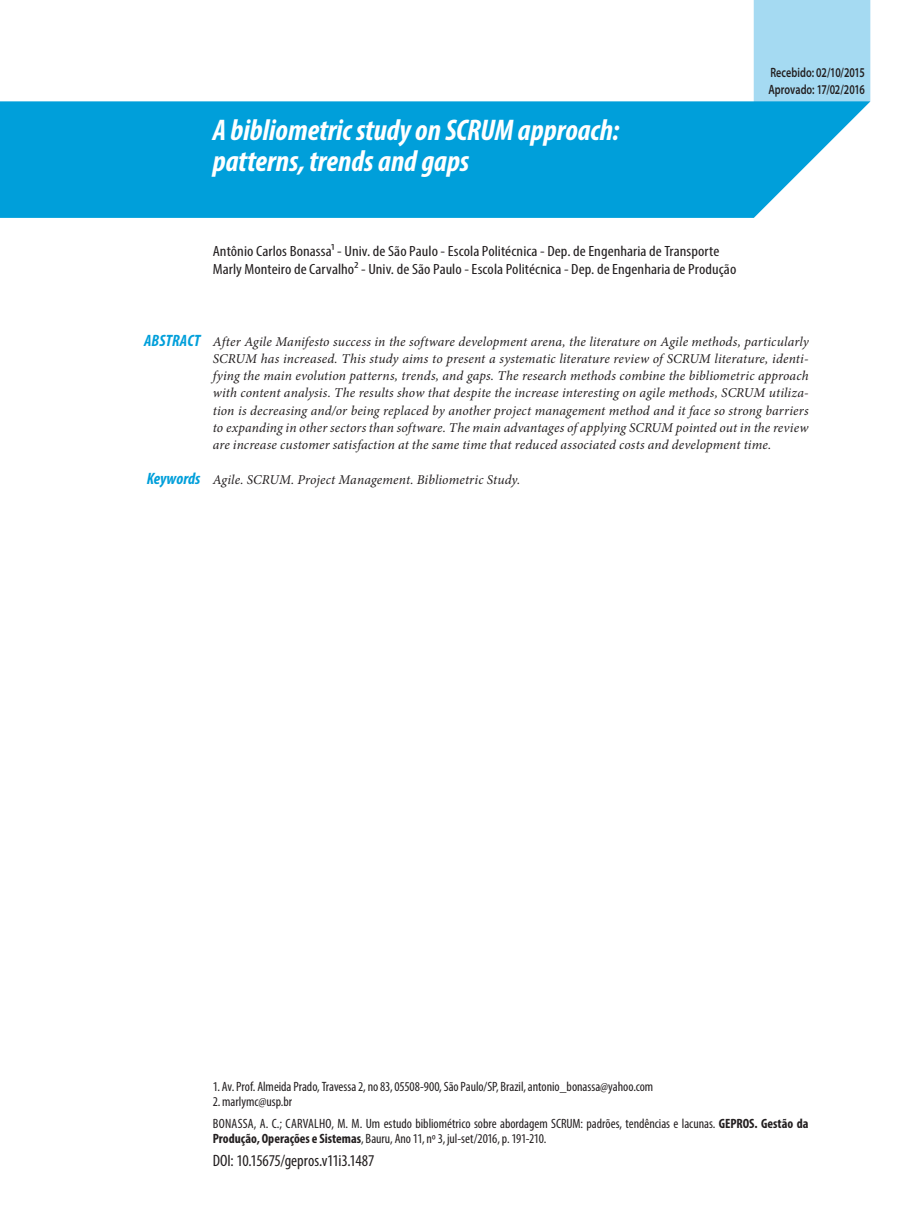
<style>
.page{position:relative;width:915px;height:1212px;background:#fff}
.page>*{position:absolute;margin:0;border:0;box-sizing:border-box;transform-origin:0 0}
.titulo_do_artigo{font:italic 700 condensed 30px "Myriad Pro";letter-spacing:-.005em;color:#fff}
.referencia_GEPROS{font:condensed 16.5px "Myriad Pro";color:#231f20}
.t1{font:italic 700 condensed 16.5px "Myriad Pro";letter-spacing:.005em;color:#009fda}
.autores{font:condensed 14.85px "Myriad Pro";letter-spacing:.005em;color:#231f20;scale:1.11 1}
.resumo_abstract{font:italic 13.5px/17.2px "Minion Pro";letter-spacing:.01em;color:#231f20;text-align:justify}
.referencia_GEPROS-2{font:condensed 13.5px/15px "Myriad Pro";color:#231f20}
.resumo_abstract-2{font:600 13.5px "Myriad Pro";color:#231f20;scale:.75 1}
.s1{font-weight:700}
</style>
<div class="page">
<div style="left:753px;top:0;width:117px;height:101px;background:#a5daf2"></div>
<svg style="left:0;top:101px;width:870px;height:117px;background:#11a5dc"></svg>
<p class="titulo_do_artigo" style="left:213px;top:111px;width:408px">A bibliometric study on SCRUM approach:</p>
<p class="titulo_do_artigo" style="left:213px;top:143px;width:258px">patterns, trends and gaps</p>
<p class="resumo_abstract-2" style="left:770px;top:64px;width:128px">Recebido: 02/10/2015</p>
<p class="resumo_abstract-2" style="left:768px;top:81px;width:130px">Aprovado: 17/02/2016</p>
<p class="autores" style="left:213px;top:242px;width:457px">Antônio Carlos Bonassa1 - Univ. de São Paulo - Escola Politécnica - Dep. de Engenharia de Transporte</p>
<p class="autores" style="left:213px;top:260px;width:473px">Marly Monteiro de Carvalho2 - Univ. de São Paulo - Escola Politécnica - Dep. de Engenharia de Produção</p>
<p class="t1" style="left:144px;top:330px;width:58px">ABSTRACT</p>
<p class="t1" style="left:147px;top:468px;width:55px">Keywords</p>
<p class="resumo_abstract" style="left:213px;top:333px;width:597px">After Agile Manifesto success in the software development arena, the literature on Agile methods, particularly SCRUM has increased. This study aims to present a systematic literature review of SCRUM literature, identi&shy;fying the main evolution patterns, trends, and gaps. The research methods combine the bibliometric approach with content analysis. The results show that despite the increase interesting on agile methods, SCRUM utiliza&shy;tion is decreasing and/or being replaced by another project management method and it face so strong barriers to expanding in other sectors than software. The main advantages of applying SCRUM pointed out in the review are increase customer satisfaction at the same time that reduced associated costs and development time.</p>
<p class="resumo_abstract" style="left:213px;top:471px;width:309px">Agile. SCRUM. Project Management. Bibliometric Study.</p>
<p class="referencia_GEPROS-2" style="left:213px;top:1078px;width:442px">1. Av. Prof. Almeida Prado, Travessa 2, no 83, 05508-900, São Paulo/SP, Brazil, antonio_bonassa@yahoo.com</p>
<p class="referencia_GEPROS-2" style="left:213px;top:1093px;width:81px">2. marlymc@usp.br</p>
<p class="referencia_GEPROS-2" style="left:213px;top:1115px;width:597px">BONASSA, A. C.; CARVALHO, M. M. Um estudo bibliométrico sobre abordagem SCRUM: padrões, tendências e lacunas. <span class="s1">GEPROS. Gestão da<br>Produção, Operações e Sistemas</span>, Bauru, Ano 11, nº 3, jul-set/2016, p. 191-210.</p>
<p class="referencia_GEPROS" style="left:213px;top:1151px;width:163px">DOI: 10.15675/gepros.v11i3.1487</p>
</div>
